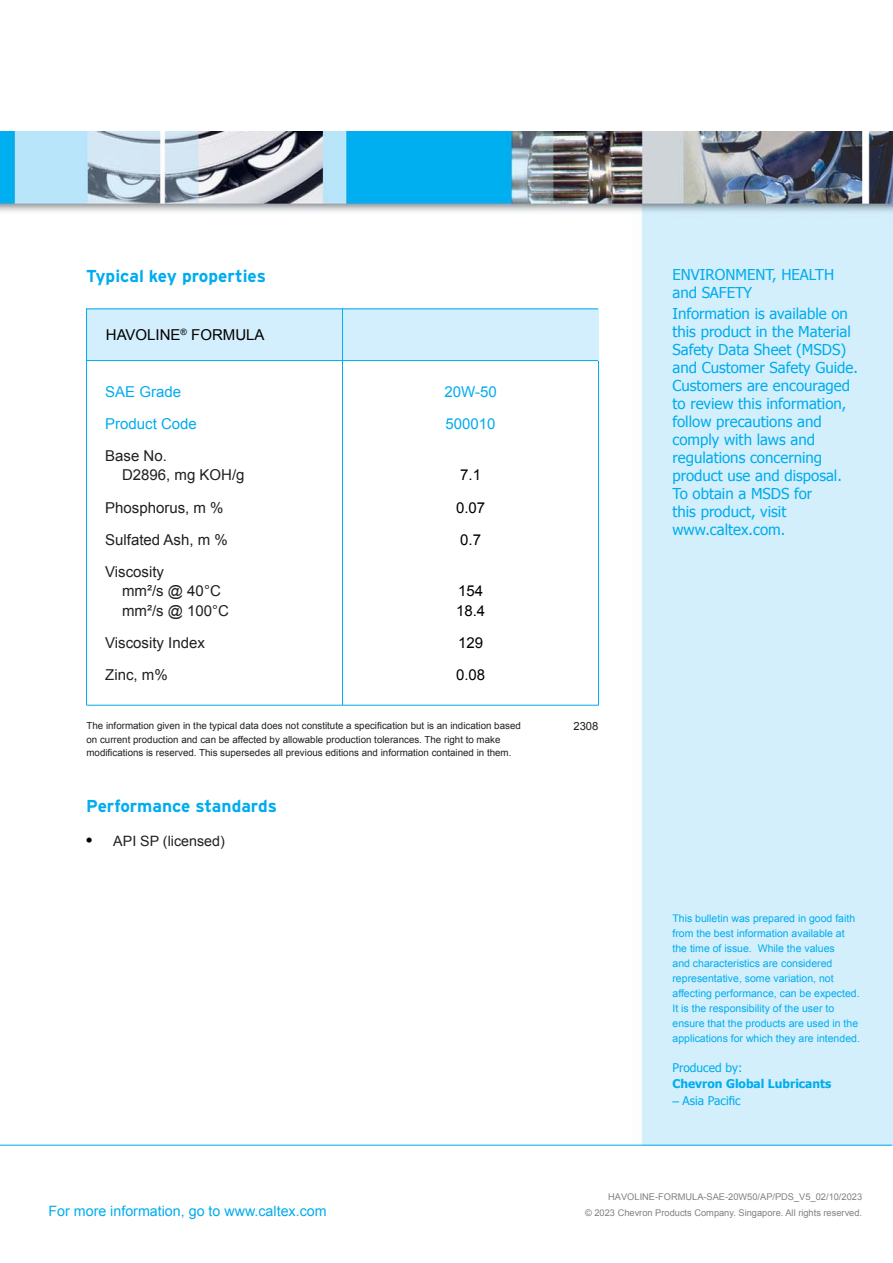
<style>
.page{position:relative;width:893px;height:1263px;background:#fff}
.page>*{position:absolute;margin:0;border:0;box-sizing:border-box;transform-origin:0 0}
.t1{font:700 17.25px "Interstate";color:#00acee}
.t2{font:15px/18px "Tahoma";color:#00acee}
.t3{font:15px/19.4px "Arial";color:#221f1f}
.t4{font:15px/19.5px "Arial";color:#000}
.t5{font:15px/32.2px "Arial";color:#00acee}
.t6{font:14.25px "Arial";color:#00acee}
.t7{font:14.25px "Arial";color:#221f1f}
.t8{font:12px "Tahoma";color:#00acee}
.t9{font:700 12px "Tahoma";color:#00acee}
.t10{font:11.25px "Arial";color:#221f1f}
.t11{font:10.5px/15px "Arial";color:#00acee}
.t12{font:9.75px/13.5px "Arial";color:#221f1f}
.t13{font:9.3px/15.6px "Arial";color:#808184;text-align:right}
.s1{font-family:"Times";font-size:18px;color:#000}
.s2{font-family:"Arial"}
.s3{font-style:inherit}
</style>
<div class="page">
<img style="left:0;top:132px;width:892px;height:1013px">
<hr style="left:0;top:1145px;width:892px;height:1px;background:#00acee">
<hr style="left:598px;top:309px;width:1px;height:396px;background:#00acee">
<div style="left:87px;top:309px;width:511px;height:52px;background:#d3eefc"></div>
<hr style="left:342px;top:308px;width:1px;height:397px;background:#00acee">
<hr style="left:86px;top:308px;width:1px;height:397px;background:#00acee">
<hr style="left:87px;top:360px;width:511px;height:1px;background:#00acee">
<hr style="left:87px;top:705px;width:511px;height:1px;background:#00acee">
<hr style="left:87px;top:309px;width:511px;height:1px;background:#00acee">
<h1 class="t1" style="left:86px;top:267px;width:181px">Typical key properties</h1>
<h2 class="t4" style="left:106px;top:325px;width:160px">HAVOLINE<sup>®</sup> FORMULA</h2>
<h2 class="t5" style="left:105px;top:375px;width:93px">SAE Grade<br>Product Code</h2>
<h2 class="t3" style="left:122px;top:446px;width:124px;text-indent:-17px">Base No.<br>D2896, mg KOH/g</h2>
<h2 class="t3" style="left:105px;top:491px;width:124px;line-height:32.2px">Phosphorus, m %<br>Sulfated Ash, m %</h2>
<h2 class="t3" style="left:122px;top:562px;width:108px;text-indent:-17px">Viscosity<br>mm²/s @ 40°C mm²/s @ 100°C</h2>
<h2 class="t3" style="left:105px;top:627px;width:101px;line-height:32.2px">Viscosity Index<br>Zinc, m%</h2>
<h2 class="t5" style="left:444px;top:375px;width:54px">20W-50</h2>
<h2 class="t5" style="left:445px;top:408px;width:52px">500010</h2>
<h2 class="t4" style="left:460px;top:466px;width:22px">7.1</h2>
<h2 class="t4" style="left:456px;top:498px;width:31px">0.07</h2>
<h2 class="t4" style="left:460px;top:530px;width:22px">0.7</h2>
<h2 class="t4" style="left:456px;top:581px;width:31px">154<br>18.4</h2>
<h2 class="t4" style="left:456px;top:627px;width:31px;line-height:32.2px">129<br>0.08</h2>
<p class="t12" style="left:86px;top:719px;width:436px">The information given in the typical data does not constitute a specification but is an indication based on current production and can be affected by allowable production tolerances. The right to make modifications is reserved. This supersedes all previous editions and information contained in them.</p>
<p class="t10" style="left:573px;top:719px;width:27px">2308</p>
<h1 class="t1" style="left:86px;top:797px;width:192px">Performance standards</h1>
<h3 class="t7" style="left:86px;top:832px;width:140px"><span class="s1">•</span> API SP (licensed)</h3>
<h2 class="t2" style="left:672px;top:265px;width:163px">ENVIRONMENT, HEALTH and SAFETY</h2>
<p class="t2" style="left:672px;top:304px;width:187px">Information is available on this product in the Material<br>Safety Data Sheet (MSDS) and Customer Safety Guide.<br>Customers are encouraged to review this information, follow precautions and comply with laws and regulations concerning product use and disposal.<br>To obtain a MSDS for<br>this product, visit www.caltex.com.</p>
<p class="t11" style="left:672px;top:911px;width:189px">This bulletin was prepared in good faith from the best information available at the time of issue. While the values<br>and characteristics are considered representative, some variation, not affecting performance, can be expected.<br>It is the responsibility of the user to ensure that the products are used in the applications for which they are intended.</p>
<p class="t8" style="left:672px;top:1059px;width:71px">Produced by:</p>
<p class="t9" style="left:672px;top:1076px;width:160px">Chevron Global Lubricants</p>
<p class="t8" style="left:672px;top:1092px;width:70px"><span class="s2">–</span> Asia Pacific</p>
<h3 class="t6" style="left:48px;top:1201px;width:279px">For more information, go to www.caltex.com</h3>
<p class="t13" style="left:585px;top:1189px;width:278px">HAVOLINE-FORMULA-SAE-20W50/AP/PDS_V<span class="s3">5</span>_02/10/2023<br>© 2023 Chevron Products Company. Singapore. All rights reserved.</p>
</div>
